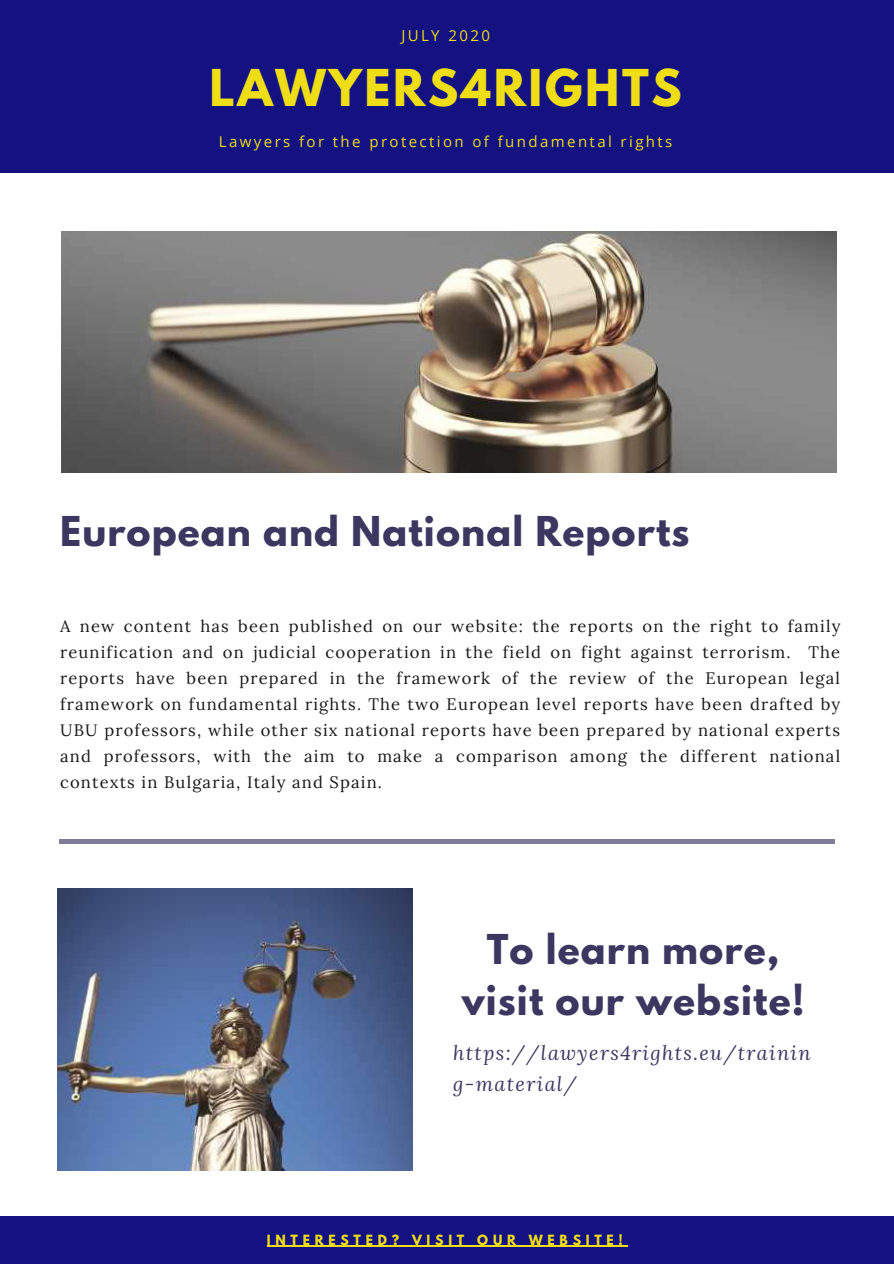
<style>
.page{position:relative;width:894px;height:1264px;background:#fff}
.page>*{position:absolute;margin:0;border:0;box-sizing:border-box;transform-origin:0 0}
.t1{font:700 45px "League Spartan";letter-spacing:.06em;color:#efdd16}
.t2{font:700 36.45px/50.7px "League Spartan";letter-spacing:.03em;color:#3b3760;text-align:center}
.t3{font:italic 19.8px/30.5px "Lora";letter-spacing:.07em;color:#3b3760}
.t4{font:16.5px/26px "Lora";letter-spacing:.07em;color:#191919;text-align:justify}
.t5{font:15px "Open Sans";letter-spacing:.16em;color:#efdd16}
.t6{font:700 12.45px "League Spartan";letter-spacing:.38em;color:#efdd16}
</style>
<div class="page">
<hr style="left:60px;top:840px;width:774px;height:3px;background:#3b3760">
<img style="left:61px;top:232px;width:775px;height:241px">
<div style="left:0;top:1216px;width:893px;height:47px;background:#141280"></div>
<hr style="left:267px;top:1245px;width:360px;height:1px;background:#efdd16">
<img style="left:58px;top:888px;width:354px;height:282px">
<div style="left:0;top:0;width:893px;height:172px;background:#141280"></div>
<p class="t5" style="left:401px;top:25px;width:90px">JULY 2020</p>
<h1 class="t1" style="left:209px;top:65px;width:473px">LAWYERS4RIGHTS</h1>
<p class="t5" style="left:219px;top:131px;width:455px">Lawyers for the protection of fundamental rights</p>
<h2 class="t2" style="left:60px;top:511px;width:630px">European and National Reports</h2>
<p class="t4" style="left:60px;top:613px;width:781px">A new content has been published on our website: the reports on the right to family reunification and on judicial cooperation in the field on fight against terrorism. The reports have been prepared in the framework of the review of the European legal framework on fundamental rights. The two European level reports have been drafted by UBU professors, while other six national reports have been prepared by national experts and professors, with the aim to make a comparison among the different national contexts in Bulgaria, Italy and Spain.</p>
<h2 class="t2" style="left:461px;top:928px;width:344px">To learn more, visit our website!</h2>
<p class="t3" style="left:453px;top:1037px;width:359px">https://lawyers4rights.eu/trainin g-material/</p>
<p class="t6" style="left:267px;top:1233px;width:357px">INTERESTED? VISIT OUR WEBSITE!</p>
</div>
